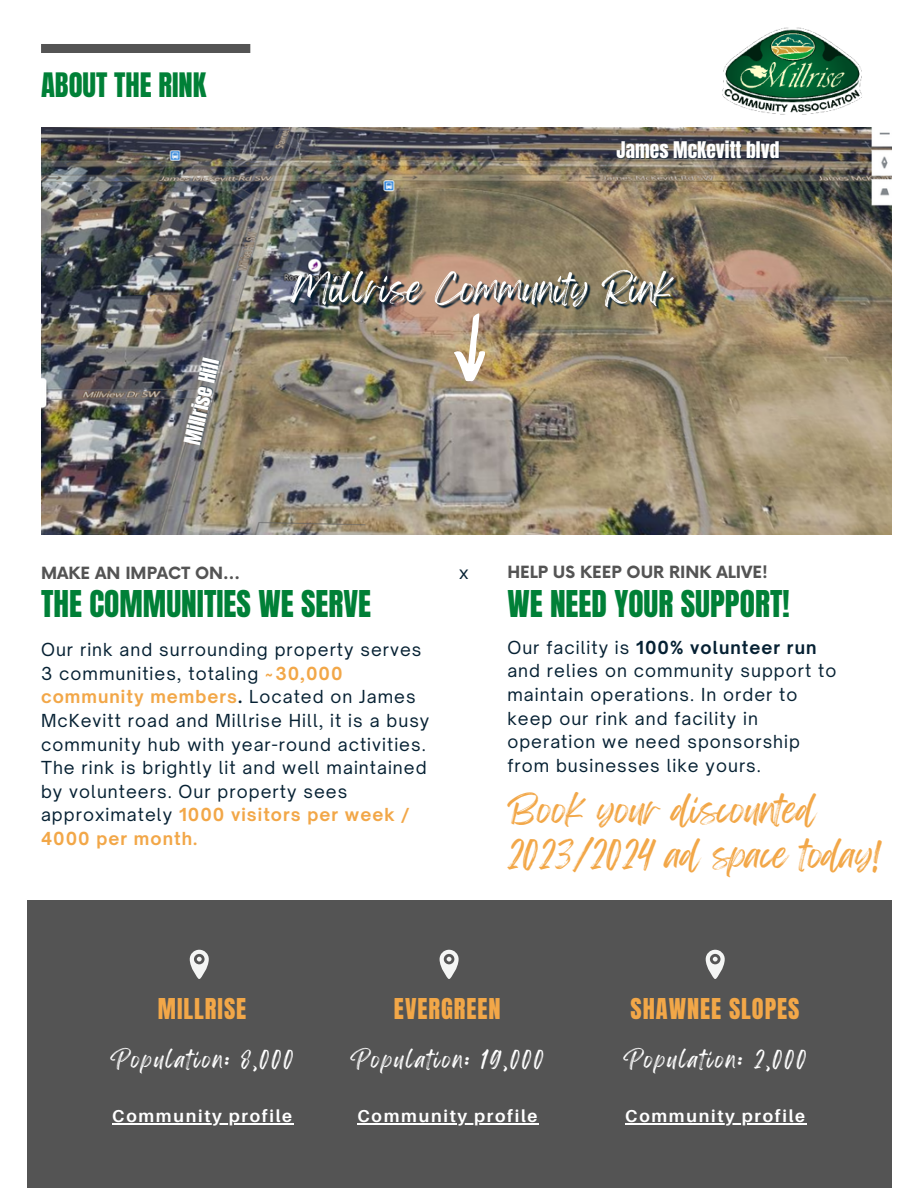
<style>
.page{position:relative;width:918px;height:1188px;background:#fff}
.page>*{position:absolute;margin:0;border:0;box-sizing:border-box;transform-origin:0 0}
.t1{font:32.4px/45px "Feeling Passionate";color:#f2a748}
.t2{font:31.35px "Anton";color:#008037}
.t3{font:28.65px "Anton";color:#008037}
.t4{font:24.45px "Anton";letter-spacing:.04em;color:#f2a748}
.t5{font:20.25px "Feeling Passionate";letter-spacing:.1em;color:#fff}
.t6{font:19.5px "Anton";color:#fff}
.t7{font:17.25px/23.7px "Open Sauce One";letter-spacing:.06em;color:#062133}
.t8{font:700 17.25px "Aileron";letter-spacing:.1em;color:#fff}
.t9{font:700 16.5px "Now";color:#545454}
.s1{font-weight:700;color:#f2a748}
.s2{font-weight:700}
</style>
<div class="page">
<div style="left:41px;top:44px;width:209px;height:9px;background:#545454"></div>
<img style="left:722px;top:27px;width:140px;height:88px">
<img style="left:41px;top:127px;width:851px;height:407px">
<div style="left:27px;top:900px;width:865px;height:288px;background:#545454"></div>
<svg style="left:190px;top:950px;width:19px;height:29px"></svg>
<svg style="left:440px;top:950px;width:19px;height:29px"></svg>
<svg style="left:706px;top:950px;width:19px;height:29px"></svg>
<svg style="left:449px;top:323px;width:43px;height:61px"></svg>
<hr style="left:112px;top:1123px;width:182px;height:1px;background:#fff">
<hr style="left:358px;top:1123px;width:181px;height:1px;background:#fff">
<hr style="left:625px;top:1123px;width:182px;height:1px;background:#fff">
<img style="left:291px;top:262px;width:388px;height:61px">
<h3 class="t3" style="left:41px;top:64px;width:167px">ABOUT THE RINK</h3>
<p class="t6" style="left:617px;top:135px;width:164px">James McKevitt blvd</p>
<p class="t6" style="left:178px;top:441px;width:89px;rotate:-77deg">Millrise Hill</p>
<p class="t9" style="left:41px;top:564px;width:200px">MAKE AN IMPACT ON...</p>
<h2 class="t2" style="left:41px;top:581px;width:331px">THE COMMUNITIES WE SERVE</h2>
<p class="t7" style="left:41px;top:638px;width:390px">Our rink and surrounding property serves 3 communities, totaling <span class="s1">~30,000 community members</span><span class="s2">.</span> Located on James McKevitt road and Millrise Hill, it is a busy community hub with year-round activities.<br>The rink is brightly lit and well maintained by volunteers. Our property sees approximately <span class="s1">1000 visitors per week / 4000 per month.</span></p>
<p class="t7" style="left:459px;top:561px;width:11px">x</p>
<p class="t9" style="left:507px;top:563px;width:262px">HELP US KEEP OUR RINK ALIVE!</p>
<h2 class="t2" style="left:507px;top:581px;width:284px">WE NEED YOUR SUPPORT!</h2>
<p class="t7" style="left:507px;top:635px;width:331px">Our facility is <span class="s2">100% volunteer run </span>and relies on community support to maintain operations. In order to keep our rink and facility in operation we need sponsorship from businesses like yours.</p>
<h1 class="t1" style="left:507px;top:789px;width:375px">Book your discounted<br>2023/2024 ad space today!</h1>
<h3 class="t4" style="left:158px;top:991px;width:90px">MILLRISE</h3>
<p class="t5" style="left:110px;top:1043px;width:185px">Population: 8,000</p>
<p class="t8" style="left:112px;top:1105px;width:181px">Community profile</p>
<h3 class="t4" style="left:394px;top:991px;width:108px">EVERGREEN</h3>
<p class="t5" style="left:351px;top:1043px;width:195px">Population: 19,000</p>
<p class="t8" style="left:358px;top:1105px;width:181px">Community profile</p>
<h3 class="t4" style="left:631px;top:991px;width:171px">SHAWNEE SLOPES</h3>
<p class="t5" style="left:624px;top:1043px;width:185px">Population: 2,000</p>
<p class="t8" style="left:625px;top:1105px;width:181px">Community profile</p>
</div>
